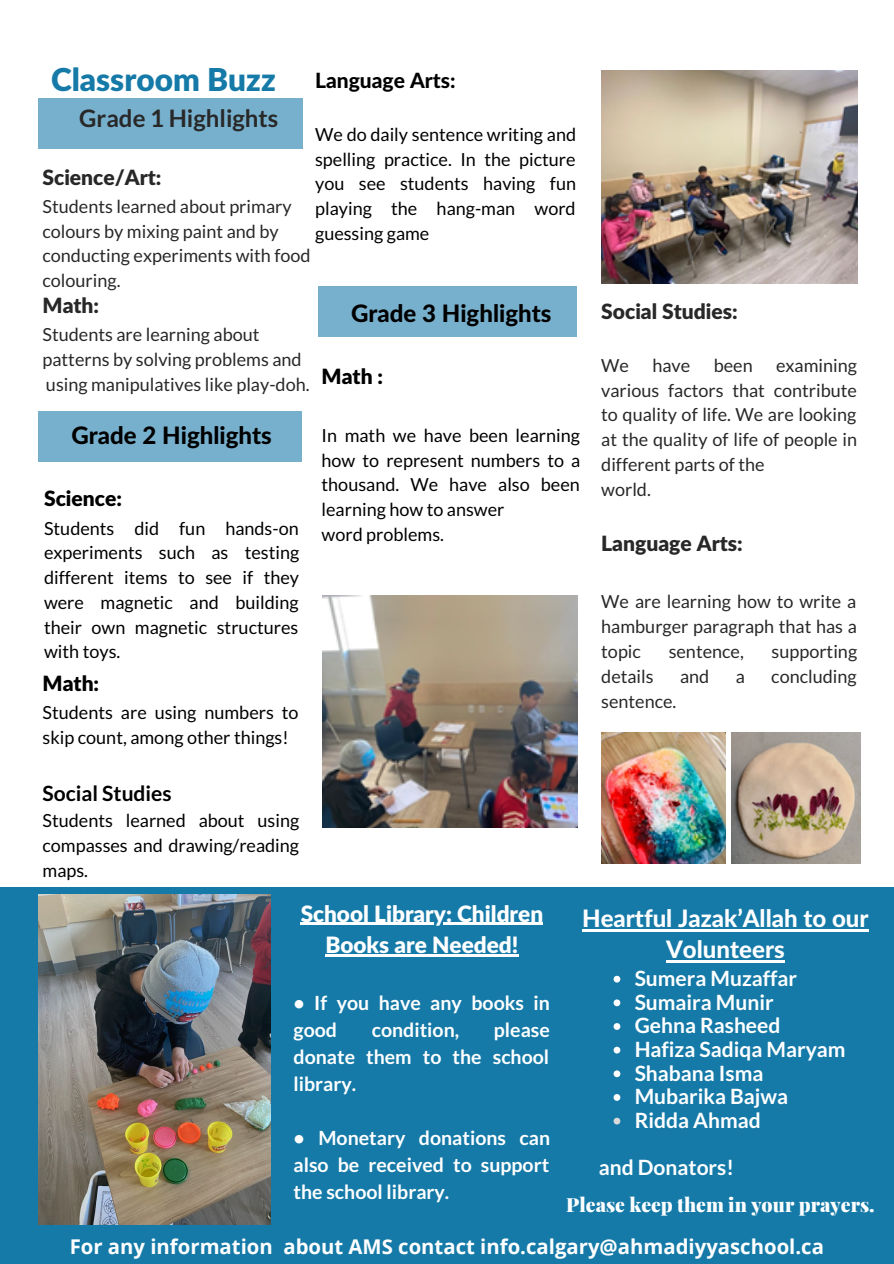
<style>
.page{position:relative;width:894px;height:1264px;background:#fff}
.page>*{position:absolute;margin:0;border:0;box-sizing:border-box;transform-origin:0 0}
.t1{font:900 31.5px "Lato Latin";color:#157aa8}
.t2{font:800 24px/30.5px "Lato Latin";color:#fff;text-align:center}
.t3{font:800 24px "Lato Latin";color:#000}
.t4{font:700 24px "Lato";color:#282828}
.t5{font:900 22.5px/31.5px "Lato Latin";color:#fff;text-align:center}
.t6{font:700 21px "Lato";color:#fff}
.t7{font:900 21px "Lato Latin";color:#282828}
.t8{font:900 21px "Lato Latin";color:#000}
.t9{font:800 21px "Lato Latin";color:#000}
.t10{font:700 21px "Lato";color:#000}
.t11{font:700 20.25px "Open Sans";color:#fff}
.t12{font:700 19.5px/27px "Lato";color:#fff;text-align:justify}
.t13{font:900 19.5px "Playfair Display";color:#fff}
.t14{font:18px/24.8px "Lato";color:#000;text-align:justify}
.t15{font:18px/24.8px "Lato";color:#282828}
</style>
<div class="page">
<div style="left:0;top:886px;width:893px;height:377px;background:#157aa8"></div>
<img style="left:38px;top:894px;width:232px;height:330px">
<img style="left:601px;top:71px;width:255px;height:213px">
<img style="left:322px;top:595px;width:255px;height:232px">
<div style="left:38px;top:98px;width:264px;height:50px;background:#77b0cd"></div>
<div style="left:38px;top:412px;width:264px;height:50px;background:#77b0cd"></div>
<div style="left:318px;top:286px;width:258px;height:50px;background:#77b0cd"></div>
<img style="left:731px;top:732px;width:129px;height:131px">
<img style="left:601px;top:732px;width:124px;height:131px">
<hr style="left:582px;top:929px;width:286px;height:2px;background:#fff">
<hr style="left:666px;top:959px;width:118px;height:3px;background:#fff">
<svg style="left:613px;top:975px;width:7px;height:7px"></svg>
<svg style="left:613px;top:999px;width:7px;height:7px"></svg>
<svg style="left:613px;top:1023px;width:7px;height:6px"></svg>
<svg style="left:613px;top:1046px;width:7px;height:7px"></svg>
<svg style="left:613px;top:1070px;width:7px;height:7px"></svg>
<svg style="left:613px;top:1094px;width:7px;height:6px"></svg>
<svg style="left:613px;top:1117px;width:7px;height:7px"></svg>
<hr style="left:300px;top:922px;width:243px;height:3px;background:#fff">
<hr style="left:325px;top:954px;width:193px;height:2px;background:#fff">
<p class="t1" style="left:51px;top:66px;width:226px">Classroom Buzz</p>
<p class="t9" style="left:315px;top:71px;width:142px">Language Arts:</p>
<p class="t14" style="left:315px;top:121px;width:262px">We do daily sentence writing and spelling practice. In the picture you see students having fun playing the hang-man word guessing game</p>
<p class="t4" style="left:79px;top:103px;width:201px">Grade 1 Highlights</p>
<p class="t7" style="left:42px;top:168px;width:120px">Science/Art:</p>
<p class="t15" style="left:42px;top:193px;width:269px">Students learned about primary colours by mixing paint and by conducting experiments with food colouring.</p>
<p class="t7" style="left:42px;top:296px;width:58px">Math:</p>
<p class="t15" style="left:42px;top:322px;width:268px">Students are learning about patterns by solving problems and using manipulatives like play-doh.</p>
<p class="t3" style="left:351px;top:303px;width:202px">Grade 3 Highlights</p>
<p class="t8" style="left:321px;top:367px;width:63px">Math :</p>
<p class="t3" style="left:71px;top:425px;width:202px">Grade 2 Highlights</p>
<p class="t8" style="left:44px;top:489px;width:79px">Science:</p>
<p class="t14" style="left:44px;top:515px;width:257px">Students did fun hands-on experiments such as testing different items to see if they were magnetic and building their own magnetic structures with toys.</p>
<p class="t8" style="left:42px;top:674px;width:58px">Math:</p>
<p class="t14" style="left:42px;top:699px;width:257px">Students are using numbers to skip count, among other things!</p>
<p class="t10" style="left:42px;top:780px;width:131px">Social Studies</p>
<p class="t14" style="left:42px;top:807px;width:258px">Students learned about using compasses and drawing/reading maps.</p>
<p class="t14" style="left:321px;top:422px;width:260px">In math we have been learning how to represent numbers to a thousand. We have also been learning how to answer</p>
<p class="t14" style="left:321px;top:521px;width:124px">word problems.</p>
<p class="t7" style="left:601px;top:302px;width:138px">Social Studies:</p>
<p class="t15" style="left:601px;top:352px;width:29px">We</p>
<p class="t15" style="left:652px;top:352px;width:39px">have</p>
<p class="t15" style="left:713px;top:352px;width:40px">been</p>
<p class="t15" style="left:601px;top:352px;width:257px;text-align:justify;text-indent:175px">examining various factors that contribute to quality of life. We are looking at the quality of life of people in different parts of the</p>
<p class="t15" style="left:601px;top:476px;width:51px">world.</p>
<p class="t7" style="left:601px;top:534px;width:143px">Language Arts:</p>
<p class="t15" style="left:601px;top:589px;width:257px;text-align:justify">We are learning how to write a hamburger paragraph that has a topic</p>
<p class="t15" style="left:668px;top:638px;width:77px">sentence,</p>
<p class="t15" style="left:771px;top:638px;width:87px">supporting</p>
<p class="t15" style="left:601px;top:663px;width:54px">details</p>
<p class="t15" style="left:680px;top:663px;width:31px">and</p>
<p class="t15" style="left:735px;top:663px;width:11px">a</p>
<p class="t15" style="left:771px;top:663px;width:87px">concluding</p>
<p class="t15" style="left:601px;top:688px;width:77px">sentence.</p>
<p class="t5" style="left:300px;top:899px;width:244px">School Library: Children<br>Books are Needed!</p>
<p class="t12" style="left:293px;top:988px;width:258px">• If you have any books in good</p>
<p class="t12" style="left:293px;top:1015px;width:258px;text-indent:200px">please donate them to the school library.</p>
<p class="t12" style="left:293px;top:1123px;width:258px">• Monetary donations can also be received to support the school library.</p>
<p class="t12" style="left:371px;top:1015px;width:89px">condition,</p>
<p class="t2" style="left:582px;top:904px;width:288px">Heartful Jazak’Allah to our<br>Volunteers</p>
<p class="t6" style="left:634px;top:965px;width:164px">Sumera Muzaffar</p>
<p class="t6" style="left:634px;top:988px;width:140px">Sumaira Munir</p>
<p class="t6" style="left:634px;top:1012px;width:147px">Gehna Rasheed</p>
<p class="t6" style="left:634px;top:1036px;width:212px">Hafiza Sadiqa Maryam</p>
<p class="t6" style="left:634px;top:1059px;width:130px">Shabana Isma</p>
<p class="t6" style="left:634px;top:1083px;width:155px">Mubarika Bajwa</p>
<p class="t6" style="left:634px;top:1107px;width:127px">Ridda Ahmad</p>
<p class="t6" style="left:598px;top:1154px;width:136px">and Donators!</p>
<p class="t13" style="left:566px;top:1191px;width:310px">Please keep them in your prayers.</p>
<p class="t11" style="left:70px;top:1231px;width:755px">For any information about AMS contact info.calgary@ahmadiyyaschool.ca</p>
</div>
